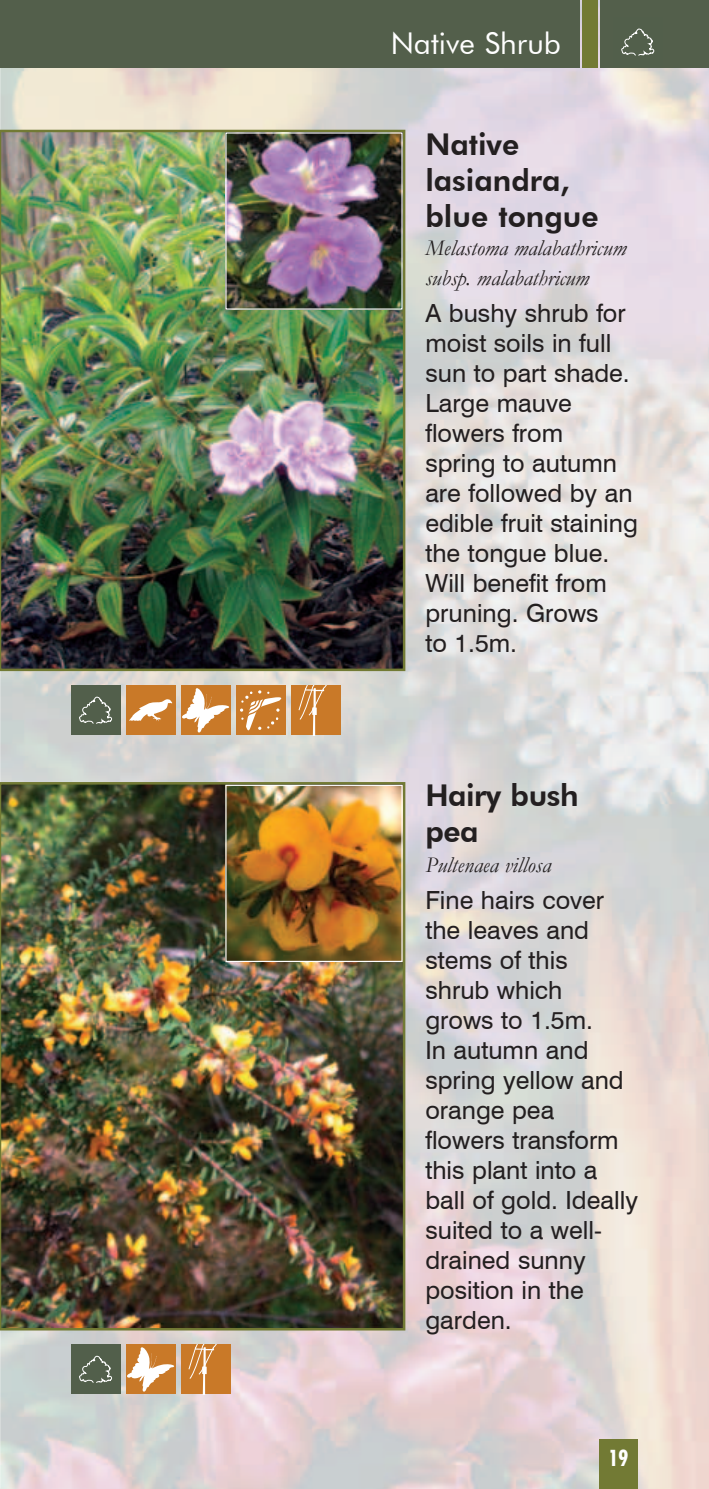
<style>
.page{position:relative;width:709px;height:1489px;background:#fff}
.page>*{position:absolute;margin:0;border:0;box-sizing:border-box;transform-origin:0 0}
.t1{font:800 30px/36px "Futura BT";color:#231f20}
.t2{font:30px "Futura BT";color:#fff}
.t3{font:25px/30px "Swiss 721 BT";color:#231f20}
.t4{font:italic 22.5px/30px "Garamond";color:#231f20}
.t5{font:700 condensed 22.5px "Futura BT";color:#fff}
</style>
<div class="page">
<img style="left:1px;top:0;width:708px;height:1488px">
<div style="left:0;top:0;width:579px;height:68px;background:#535f4b"></div>
<div style="left:600px;top:0;width:109px;height:68px;background:#535f4b"></div>
<div style="left:581px;top:0;width:16px;height:68px;background:#727a34"></div>
<img style="left:0;top:0;width:1px;height:1488px">
<hr style="left:0;top:0;width:1px;height:68px;background:#535f4b">
<div style="left:599px;top:1439px;width:38px;height:49px;background:#727a34"></div>
<svg style="left:621px;top:28px;width:33px;height:28px"></svg>
<img style="left:3px;top:133px;width:399px;height:535px">
<div style="left:0;top:130px;width:405px;height:541px;border:2px solid #727a34"></div>
<img style="left:3px;top:785px;width:399px;height:542px">
<div style="left:0;top:782px;width:405px;height:548px;border:2px solid #727a34"></div>
<img style="left:227px;top:786px;width:173px;height:173px">
<div style="left:225px;top:784px;width:177px;height:177px;border:1px solid #fff"></div>
<img style="left:227px;top:134px;width:173px;height:173px">
<div style="left:71px;top:685px;width:49px;height:50px;background:#525f4b"></div>
<svg style="left:79px;top:696px;width:33px;height:28px"></svg>
<div style="left:126px;top:685px;width:49px;height:50px;background:#c97928"></div>
<svg style="left:129px;top:699px;width:44px;height:22px"></svg>
<div style="left:181px;top:685px;width:49px;height:50px;background:#c97928"></div>
<svg style="left:182px;top:688px;width:48px;height:45px"></svg>
<div style="left:236px;top:685px;width:49px;height:50px;background:#c97928"></div>
<svg style="left:240px;top:690px;width:42px;height:41px"></svg>
<div style="left:291px;top:685px;width:49px;height:50px;background:#c97928"></div>
<svg style="left:298px;top:685px;width:29px;height:50px"></svg>
<div style="left:71px;top:1344px;width:49px;height:50px;background:#525f4b"></div>
<svg style="left:79px;top:1355px;width:33px;height:28px"></svg>
<div style="left:126px;top:1344px;width:49px;height:50px;background:#c97928"></div>
<svg style="left:127px;top:1347px;width:48px;height:44px"></svg>
<div style="left:181px;top:1344px;width:49px;height:50px;background:#c97928"></div>
<svg style="left:188px;top:1344px;width:29px;height:50px"></svg>
<p class="t2" style="left:391px;top:25px;width:172px">Native Shrub</p>
<p class="t1" style="left:425px;top:126px;width:175px">Native lasiandra, blue tongue</p>
<p class="t4" style="left:425px;top:232px;width:202px">Melastoma malabathricum subsp. malabathricum</p>
<p class="t3" style="left:425px;top:297px;width:214px">A bushy shrub for moist soils in full sun to part shade.<br>Large mauve flowers from spring to autumn are followed by an edible fruit staining the tongue blue.<br>Will benefit from pruning. Grows<br>to 1.5m.</p>
<p class="t1" style="left:425px;top:777px;width:155px">Hairy bush pea</p>
<p class="t4" style="left:425px;top:849px;width:127px">Pultenaea villosa</p>
<p class="t3" style="left:425px;top:884px;width:214px">Fine hairs cover the leaves and stems of this<br>shrub which<br>grows to 1.5m.<br>In autumn and spring yellow and orange pea flowers transform this plant into a ball of gold. Ideally suited to a well&shy;drained sunny position in the garden.</p>
<p class="t5" style="left:608px;top:1444px;width:21px">19</p>
</div>
